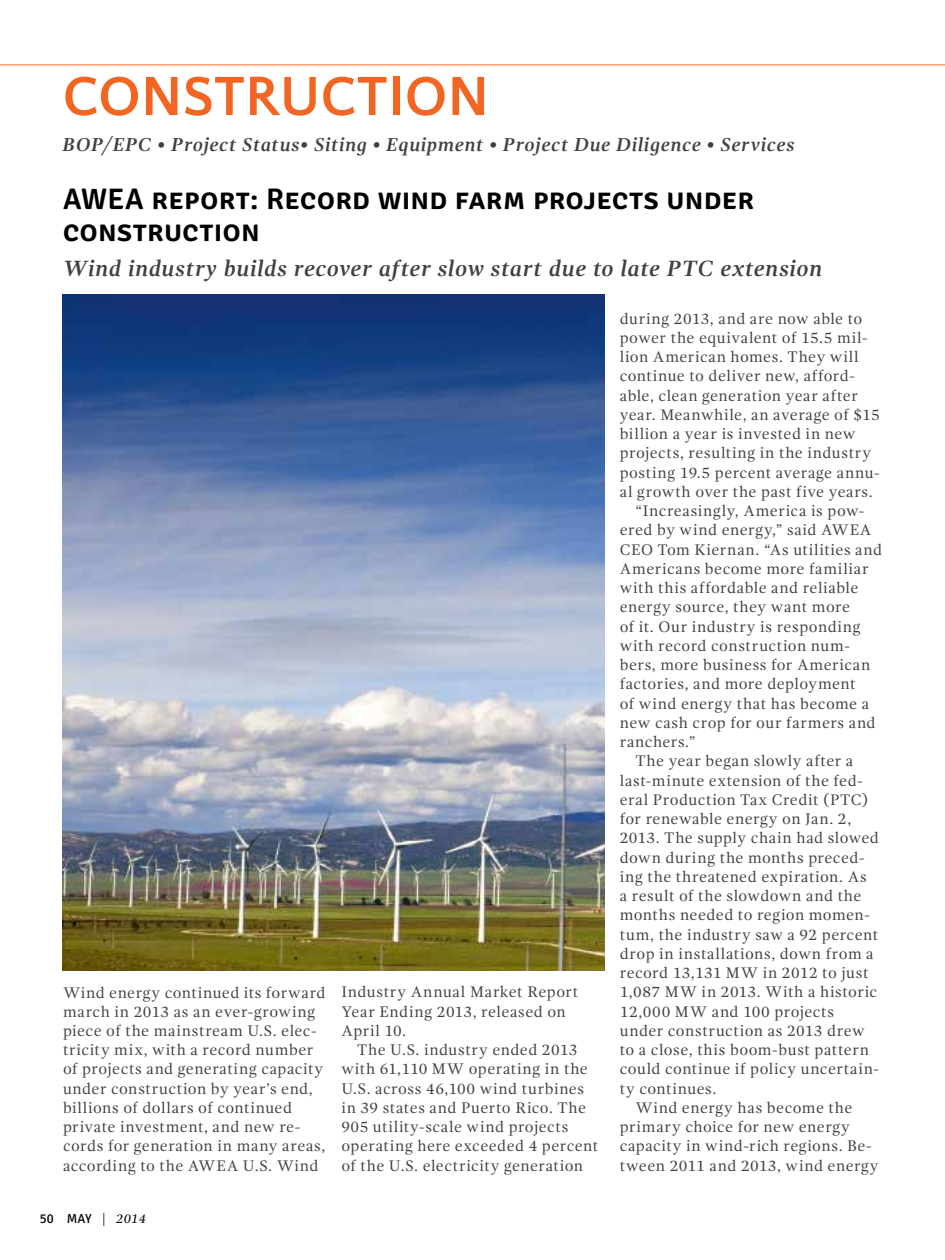
<style>
.page{position:relative;width:945px;height:1260px;background:#fff}
.page>*{position:absolute;margin:0;border:0;box-sizing:border-box;transform-origin:0 0}
.t1{font:700 57.75px "Quattrocento Sans";color:#f26522}
.t2{font:600 29.75px/31.5px "Signika";letter-spacing:.01em;color:#000}
.t3{font:italic 700 22.75px "Gandhi Serif";letter-spacing:.025em;color:#414042}
.t4{font:italic 700 19.25px "Gandhi Serif";letter-spacing:.03em;color:#414042}
.t5{font:15.75px/19.2px "Gandhi Serif";letter-spacing:.03em;color:#414042}
.t6{font:13.12px "Signika";color:#000}
.s1{font-family:"Gandhi Serif";font-style:italic}
</style>
<div class="page">
<hr style="left:0;top:64px;width:945px;height:1px;background:#f26522">
<img style="left:63px;top:295px;width:541px;height:675px">
<h1 class="t1" style="left:63px;top:66px;width:428px">CONSTRUCTION</h1>
<p class="t4" style="left:63px;top:133px;width:734px">BOP/EPC • Project Status• Siting • Equipment • Project Due Diligence • Services</p>
<h2 class="t2" style="left:63px;top:184px;width:693px">AWEA report: Record wind farm projects under construction</h2>
<h3 class="t3" style="left:63px;top:255px;width:761px">Wind industry builds recover after slow start due to late PTC extension</h3>
<p class="t5" style="left:63px;top:983px;width:264px">Wind energy continued its forward march in 2013 as an ever-growing piece of the mainstream U.S. elec&shy;tricity mix, with a record number of projects and generating capacity under construction by year’s end, billions of dollars of continued private investment, and new re&shy;cords for generation in many areas, according to the AWEA U.S. Wind</p>
<p class="t5" style="left:341px;top:983px;width:239px">Industry Annual Market Report<br>Year Ending 2013, released on<br>April 10.</p>
<p class="t5" style="left:341px;top:1040px;width:259px;text-indent:16px">The U.S. industry ended 2013 with 61,110 MW operating in the<br>U.S. across 46,100 wind turbines in 39 states and Puerto Rico. The<br>905 utility-scale wind projects operating here exceeded 4 percent of the U.S. electricity generation</p>
<p class="t6" style="left:40px;top:1211px;width:108px">50 MAY <span class="s1">| 2014</span></p>
<p class="t5" style="left:620px;top:309px;width:244px">during 2013, and are now able to</p>
<p class="t5" style="left:620px;top:328px;width:249px">power the equivalent of 15.5 mil-</p>
<p class="t5" style="left:620px;top:347px;width:240px">lion American homes. They will</p>
<p class="t5" style="left:620px;top:367px;width:237px">continue to deliver new, afford-</p>
<p class="t5" style="left:620px;top:386px;width:240px">able, clean generation year after</p>
<p class="t5" style="left:620px;top:405px;width:261px">year. Meanwhile, an average of $15</p>
<p class="t5" style="left:620px;top:424px;width:237px">billion a year is invested in new</p>
<p class="t5" style="left:620px;top:444px;width:253px">projects, resulting in the industry</p>
<p class="t5" style="left:620px;top:463px;width:261px">posting 19.5 percent average annu-</p>
<p class="t5" style="left:620px;top:482px;width:255px">al growth over the past five years.</p>
<p class="t5" style="left:636px;top:501px;width:230px">“Increasingly, America is pow-</p>
<p class="t5" style="left:620px;top:521px;width:253px">ered by wind energy,” said AWEA</p>
<p class="t5" style="left:620px;top:540px;width:264px">CEO Tom Kiernan. “As utilities and</p>
<p class="t5" style="left:620px;top:559px;width:250px">Americans become more familiar</p>
<p class="t5" style="left:620px;top:578px;width:240px">with this affordable and reliable</p>
<p class="t5" style="left:620px;top:598px;width:232px">energy source, they want more</p>
<p class="t5" style="left:620px;top:617px;width:242px">of it. Our industry is responding</p>
<p class="t5" style="left:620px;top:636px;width:232px">with record construction num-</p>
<p class="t5" style="left:620px;top:655px;width:252px">bers, more business for American</p>
<p class="t5" style="left:620px;top:675px;width:237px">factories, and more deployment</p>
<p class="t5" style="left:620px;top:694px;width:251px">of wind energy that has become a</p>
<p class="t5" style="left:620px;top:713px;width:257px">new cash crop for our farmers and</p>
<p class="t5" style="left:620px;top:732px;width:77px">ranchers.”</p>
<p class="t5" style="left:636px;top:751px;width:219px">The year began slowly after a</p>
<p class="t5" style="left:620px;top:771px;width:245px">last-minute extension of the fed-</p>
<p class="t5" style="left:620px;top:790px;width:250px">eral Production Tax Credit (PTC)</p>
<p class="t5" style="left:620px;top:809px;width:233px">for renewable energy on Jan. 2,</p>
<p class="t5" style="left:620px;top:828px;width:261px">2013. The supply chain had slowed</p>
<p class="t5" style="left:620px;top:848px;width:246px">down during the months preced-</p>
<p class="t5" style="left:620px;top:867px;width:248px">ing the threatened expiration. As</p>
<p class="t5" style="left:620px;top:886px;width:243px">a result of the slowdown and the</p>
<p class="t5" style="left:620px;top:905px;width:252px">months needed to region momen-</p>
<p class="t5" style="left:620px;top:925px;width:260px">tum, the industry saw a 92 percent</p>
<p class="t5" style="left:620px;top:944px;width:255px">drop in installations, down from a</p>
<p class="t5" style="left:620px;top:963px;width:250px">record 13,131 MW in 2012 to just</p>
<p class="t5" style="left:620px;top:982px;width:259px">1,087 MW in 2013. With a historic</p>
<p class="t5" style="left:620px;top:1002px;width:216px">12,000 MW and 100 projects</p>
<p class="t5" style="left:620px;top:1021px;width:247px">under construction as 2013 drew</p>
<p class="t5" style="left:620px;top:1040px;width:251px">to a close, this boom-bust pattern</p>
<p class="t5" style="left:620px;top:1059px;width:261px">could continue if policy uncertain-</p>
<p class="t5" style="left:620px;top:1079px;width:98px">ty continues.</p>
<p class="t5" style="left:636px;top:1098px;width:218px">Wind energy has become the</p>
<p class="t5" style="left:620px;top:1117px;width:232px">primary choice for new energy</p>
<p class="t5" style="left:620px;top:1136px;width:253px">capacity in wind-rich regions. Be-</p>
<p class="t5" style="left:620px;top:1156px;width:260px">tween 2011 and 2013, wind energy</p>
</div>
